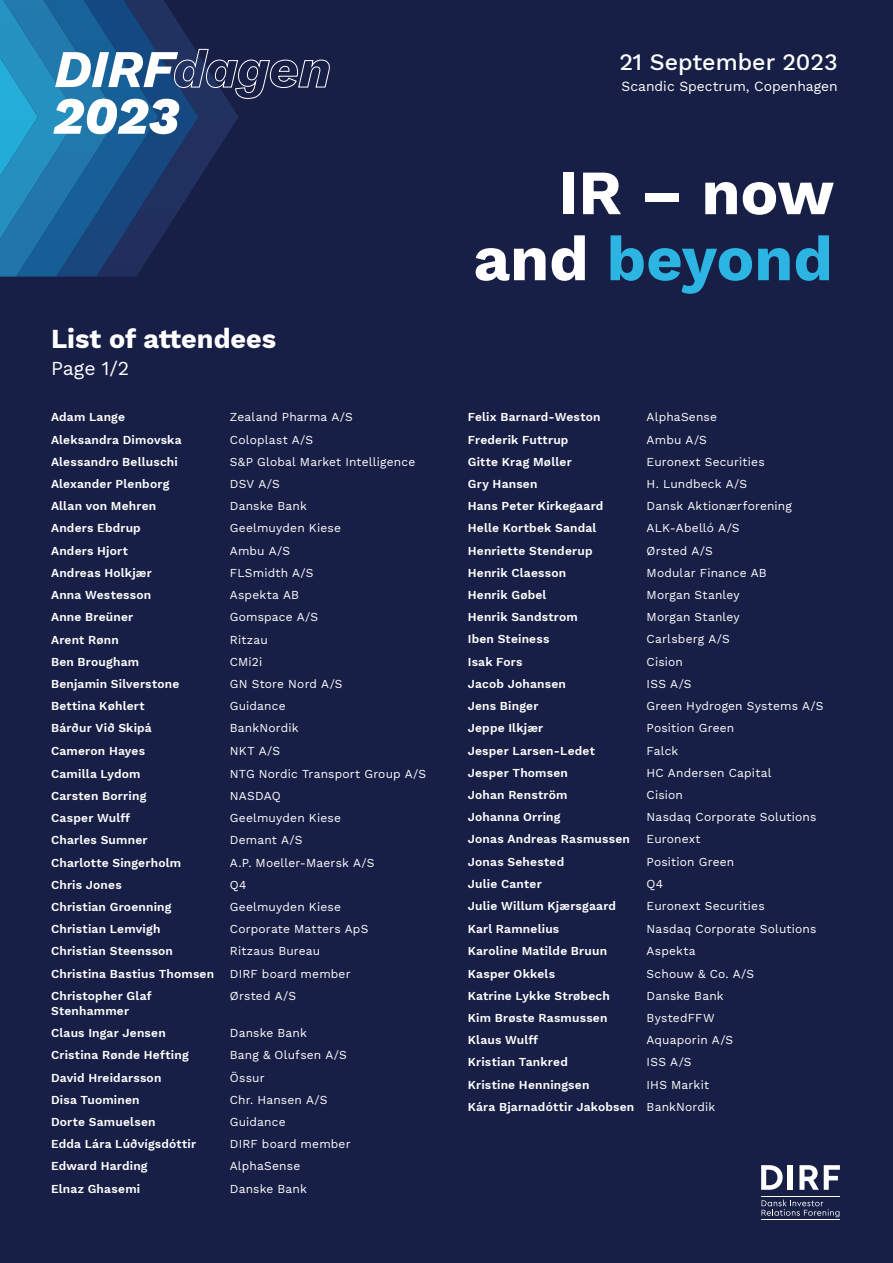
<style>
.page{position:relative;width:893px;height:1263px;background:#181f46}
.page>*{position:absolute;margin:0;border:0;box-sizing:border-box;transform-origin:0 0}
.t1{font:700 63px/66px "Work Sans";color:#fff;text-align:right}
.t2{font:700 27px "Work Sans";color:#fff}
.t3{font:500 23.25px "Work Sans";color:#fff}
.t4{font:19.5px "Work Sans";color:#fff}
.t5{font:13.8px "Work Sans";color:#fff}
.t6{font:600 12px/15px "Work Sans";letter-spacing:.015em;color:#fff}
.t7{font:12px "Work Sans";letter-spacing:.015em;color:#fff}
.s1{color:#2cb4e2}
.s2{font-weight:400}
</style>
<div class="page">
<svg style="left:761px;top:1165px;width:22px;height:25px"></svg>
<div style="left:787px;top:1165px;width:5px;height:25px;background:#fff"></div>
<svg style="left:799px;top:1165px;width:41px;height:25px"></svg>
<svg style="left:761px;top:1199px;width:78px;height:18px"></svg>
<hr style="left:761px;top:1196px;width:79px;height:1px;background:#fff">
<hr style="left:761px;top:1220px;width:79px;height:1px;background:#fff">
<svg style="left:0;top:0;width:330px;height:277px"></svg>
<h2 class="t2" style="left:51px;top:319px;width:227px">List of attendees</h2>
<h3 class="t4" style="left:51px;top:354px;width:80px">Page 1/2</h3>
<p class="t6" style="left:51px;top:409px;width:75px">Adam Lange</p>
<p class="t7" style="left:230px;top:408px;width:125px">Zealand Pharma A/S</p>
<p class="t6" style="left:51px;top:431px;width:132px">Aleksandra Dimovska</p>
<p class="t7" style="left:230px;top:430px;width:85px">Coloplast A/S</p>
<p class="t6" style="left:51px;top:454px;width:128px">Alessandro Belluschi</p>
<p class="t7" style="left:230px;top:453px;width:187px">S&amp;P Global Market Intelligence</p>
<p class="t6" style="left:51px;top:476px;width:120px">Alexander Plenborg</p>
<p class="t7" style="left:230px;top:475px;width:52px">DSV A/S</p>
<p class="t6" style="left:51px;top:498px;width:107px">Allan von Mehren</p>
<p class="t7" style="left:230px;top:497px;width:79px">Danske Bank</p>
<p class="t6" style="left:51px;top:520px;width:91px">Anders Ebdrup</p>
<p class="t7" style="left:230px;top:519px;width:113px">Geelmuyden Kiese</p>
<p class="t6" style="left:51px;top:543px;width:78px">Anders Hjort</p>
<p class="t7" style="left:230px;top:541px;width:62px">Ambu A/S</p>
<p class="t6" style="left:51px;top:565px;width:102px">Andreas Holkjær</p>
<p class="t7" style="left:230px;top:564px;width:85px">FLSmidth A/S</p>
<p class="t6" style="left:51px;top:587px;width:102px">Anna Westesson</p>
<p class="t7" style="left:230px;top:586px;width:71px">Aspekta AB</p>
<p class="t6" style="left:51px;top:609px;width:84px">Anne Breüner</p>
<p class="t7" style="left:230px;top:608px;width:90px">Gomspace A/S</p>
<p class="t6" style="left:51px;top:631px;width:69px">Arent Rønn</p>
<p class="t7" style="left:230px;top:630px;width:39px">Ritzau</p>
<p class="t6" style="left:51px;top:654px;width:90px">Ben Brougham</p>
<p class="t7" style="left:230px;top:652px;width:34px">CMi2i</p>
<p class="t6" style="left:51px;top:676px;width:130px">Benjamin Silverstone</p>
<p class="t7" style="left:230px;top:675px;width:114px">GN Store Nord A/S</p>
<p class="t6" style="left:51px;top:698px;width:95px">Bettina Køhlert</p>
<p class="t7" style="left:230px;top:697px;width:57px">Guidance</p>
<p class="t6" style="left:51px;top:720px;width:102px">Bárður Við Skipá</p>
<p class="t7" style="left:230px;top:719px;width:70px">BankNordik</p>
<p class="t6" style="left:51px;top:742px;width:96px">Cameron Hayes</p>
<p class="t7" style="left:230px;top:741px;width:52px">NKT A/S</p>
<p class="t6" style="left:51px;top:766px;width:91px">Camilla Lydom</p>
<p class="t7" style="left:230px;top:764px;width:198px">NTG Nordic Transport Group A/S</p>
<p class="t6" style="left:51px;top:788px;width:97px">Carsten Borring</p>
<p class="t7" style="left:230px;top:787px;width:52px">NASDAQ</p>
<p class="t6" style="left:51px;top:810px;width:81px">Casper Wulff</p>
<p class="t7" style="left:230px;top:809px;width:113px">Geelmuyden Kiese</p>
<p class="t6" style="left:51px;top:832px;width:98px">Charles Sumner</p>
<p class="t7" style="left:230px;top:831px;width:74px">Demant A/S</p>
<p class="t6" style="left:51px;top:854px;width:132px">Charlotte Singerholm</p>
<p class="t7" style="left:230px;top:853px;width:146px">A.P. Moeller-Maersk A/S</p>
<p class="t6" style="left:51px;top:877px;width:72px">Chris Jones</p>
<p class="t7" style="left:230px;top:876px;width:18px">Q4</p>
<p class="t6" style="left:51px;top:899px;width:122px">Christian Groenning</p>
<p class="t7" style="left:230px;top:898px;width:113px">Geelmuyden Kiese</p>
<p class="t6" style="left:51px;top:921px;width:111px">Christian Lemvigh</p>
<p class="t7" style="left:230px;top:920px;width:140px">Corporate Matters ApS</p>
<p class="t6" style="left:51px;top:943px;width:124px">Christian Steensson</p>
<p class="t7" style="left:230px;top:942px;width:92px">Ritzaus Bureau</p>
<p class="t6" style="left:51px;top:966px;width:165px">Christina Bastius Thomsen</p>
<p class="t7" style="left:230px;top:964px;width:122px">DIRF board member</p>
<p class="t6" style="left:51px;top:988px;width:102px">Christopher Glaf<br>Stenhammer</p>
<p class="t7" style="left:230px;top:987px;width:68px">Ørsted A/S</p>
<p class="t6" style="left:51px;top:1025px;width:116px">Claus Ingar Jensen</p>
<p class="t7" style="left:230px;top:1024px;width:79px">Danske Bank</p>
<p class="t6" style="left:51px;top:1047px;width:139px">Cristina Rønde Hefting</p>
<p class="t7" style="left:230px;top:1046px;width:119px">Bang &amp; Olufsen A/S</p>
<p class="t6" style="left:51px;top:1069px;width:112px">David Hreidarsson</p>
<p class="t7" style="left:230px;top:1068px;width:36px">Össur</p>
<p class="t6" style="left:51px;top:1092px;width:90px">Disa Tuominen</p>
<p class="t7" style="left:230px;top:1090px;width:99px">Chr. Hansen A/S</p>
<p class="t6" style="left:51px;top:1114px;width:106px">Dorte Samuelsen</p>
<p class="t7" style="left:230px;top:1113px;width:57px">Guidance</p>
<p class="t6" style="left:51px;top:1136px;width:147px">Edda Lára Lúðvígsdóttir</p>
<p class="t7" style="left:230px;top:1135px;width:122px">DIRF board member</p>
<p class="t6" style="left:51px;top:1158px;width:98px">Edward Harding</p>
<p class="t7" style="left:230px;top:1157px;width:72px">AlphaSense</p>
<p class="t6" style="left:51px;top:1180px;width:91px">Elnaz Ghasemi</p>
<p class="t7" style="left:230px;top:1179px;width:79px">Danske Bank</p>
<h3 class="t3" style="left:619px;top:45px;width:220px">21 September 2023</h3>
<p class="t5" style="left:622px;top:76px;width:218px">Scandic Spectrum, Copenhagen</p>
<h1 class="t1" style="left:474px;top:157px;width:362px">IR – now and <span class="s1">beyond</span></h1>
<p class="t6" style="left:468px;top:409px;width:134px">Felix Barnard-Weston</p>
<p class="t7" style="left:647px;top:408px;width:72px">AlphaSense</p>
<p class="t6" style="left:468px;top:431px;width:102px">Frederik Futtrup</p>
<p class="t7" style="left:647px;top:430px;width:62px">Ambu A/S</p>
<p class="t6" style="left:468px;top:454px;width:106px">Gitte Krag Møller</p>
<p class="t7" style="left:647px;top:452px;width:120px">Euronext Securities</p>
<p class="t6" style="left:468px;top:476px;width:71px">Gry Hansen</p>
<p class="t7" style="left:647px;top:475px;width:102px">H. Lundbeck A/S</p>
<p class="t6" style="left:468px;top:498px;width:137px">Hans Peter Kirkegaard</p>
<p class="t7" style="left:647px;top:497px;width:147px">Dansk Aktionærforening</p>
<p class="t6" style="left:468px;top:520px;width:130px">Helle Kortbek Sandal</p>
<p class="t7" style="left:647px;top:519px;width:94px">ALK-Abelló A/S</p>
<p class="t6" style="left:468px;top:542px;width:126px">Henriette Stenderup</p>
<p class="t7" style="left:647px;top:541px;width:68px">Ørsted A/S</p>
<p class="t6" style="left:468px;top:565px;width:100px">Henrik Claesson</p>
<p class="t7" style="left:647px;top:564px;width:122px">Modular Finance AB</p>
<p class="t6" style="left:468px;top:587px;width:80px">Henrik Gøbel</p>
<p class="t7" style="left:647px;top:586px;width:95px">Morgan Stanley</p>
<p class="t6" style="left:468px;top:609px;width:112px">Henrik Sandstrom</p>
<p class="t7" style="left:647px;top:608px;width:95px">Morgan Stanley</p>
<p class="t6" style="left:468px;top:631px;width:83px">Iben Steiness</p>
<p class="t7" style="left:647px;top:630px;width:85px">Carlsberg A/S</p>
<p class="t6" style="left:468px;top:653px;width:56px">Isak Fors</p>
<p class="t7" style="left:647px;top:652px;width:38px">Cision</p>
<p class="t6" style="left:468px;top:676px;width:100px">Jacob Johansen</p>
<p class="t7" style="left:647px;top:675px;width:47px">ISS A/S</p>
<p class="t6" style="left:468px;top:698px;width:72px">Jens Binger</p>
<p class="t7" style="left:647px;top:697px;width:178px">Green Hydrogen Systems A/S</p>
<p class="t6" style="left:468px;top:720px;width:77px">Jeppe Ilkjær</p>
<p class="t7" style="left:647px;top:719px;width:89px">Position Green</p>
<p class="t6" style="left:468px;top:742px;width:129px">Jesper Larsen-Ledet</p>
<p class="t7" style="left:647px;top:741px;width:33px">Falck</p>
<p class="t6" style="left:468px;top:765px;width:102px">Jesper Thomsen</p>
<p class="t7" style="left:647px;top:763px;width:126px">HC Andersen Capital</p>
<p class="t6" style="left:468px;top:787px;width:101px">Johan Renström</p>
<p class="t7" style="left:647px;top:786px;width:38px">Cision</p>
<p class="t6" style="left:468px;top:809px;width:94px">Johanna Orring</p>
<p class="t7" style="left:647px;top:808px;width:171px">Nasdaq Corporate Solutions</p>
<p class="t6" style="left:468px;top:831px;width:164px">Jonas Andreas Rasmussen</p>
<p class="t7" style="left:647px;top:830px;width:56px">Euronext</p>
<p class="t6" style="left:468px;top:853px;width:98px">Jonas Sehested</p>
<p class="t7" style="left:647px;top:852px;width:89px">Position Green</p>
<p class="t6" style="left:468px;top:876px;width:76px">Julie Canter</p>
<p class="t7" style="left:647px;top:874px;width:18px">Q4</p>
<p class="t6" style="left:468px;top:898px;width:150px">Julie Willum Kjærsgaard</p>
<p class="t7" style="left:647px;top:897px;width:120px">Euronext Securities</p>
<p class="t6" style="left:468px;top:921px;width:93px">Karl Ramnelius</p>
<p class="t7" style="left:647px;top:920px;width:171px">Nasdaq Corporate Solutions</p>
<p class="t6" style="left:468px;top:943px;width:141px">Karoline Matilde Bruun</p>
<p class="t7" style="left:647px;top:942px;width:51px">Aspekta</p>
<p class="t6" style="left:468px;top:965px;width:89px">Kasper Okkels</p>
<p class="t7" style="left:647px;top:964px;width:109px">Schouw &amp; Co. A/S</p>
<p class="t6" style="left:468px;top:988px;width:144px">Katrine Lykke Strøbech</p>
<p class="t7" style="left:647px;top:986px;width:79px">Danske Bank</p>
<p class="t6" style="left:468px;top:1010px;width:141px">Kim Brøste Rasmussen</p>
<p class="t7" style="left:647px;top:1009px;width:70px">BystedFFW</p>
<p class="t6" style="left:468px;top:1032px;width:72px">Klaus Wulff</p>
<p class="t7" style="left:647px;top:1031px;width:88px">Aquaporin A/S</p>
<p class="t6" style="left:468px;top:1054px;width:102px">Kristian Tankred</p>
<p class="t7" style="left:647px;top:1053px;width:47px">ISS A/S</p>
<p class="t6" style="left:468px;top:1076px;width:123px">Kristine Henningsen</p>
<p class="t6" style="left:468px;top:1073px;width:249px;line-height:22.2px;text-indent:179px"><span class="s2">IHS Markit<br></span>Kára Bjarnadóttir Jakobsen <span class="s2">BankNordik</span></p>
</div>
